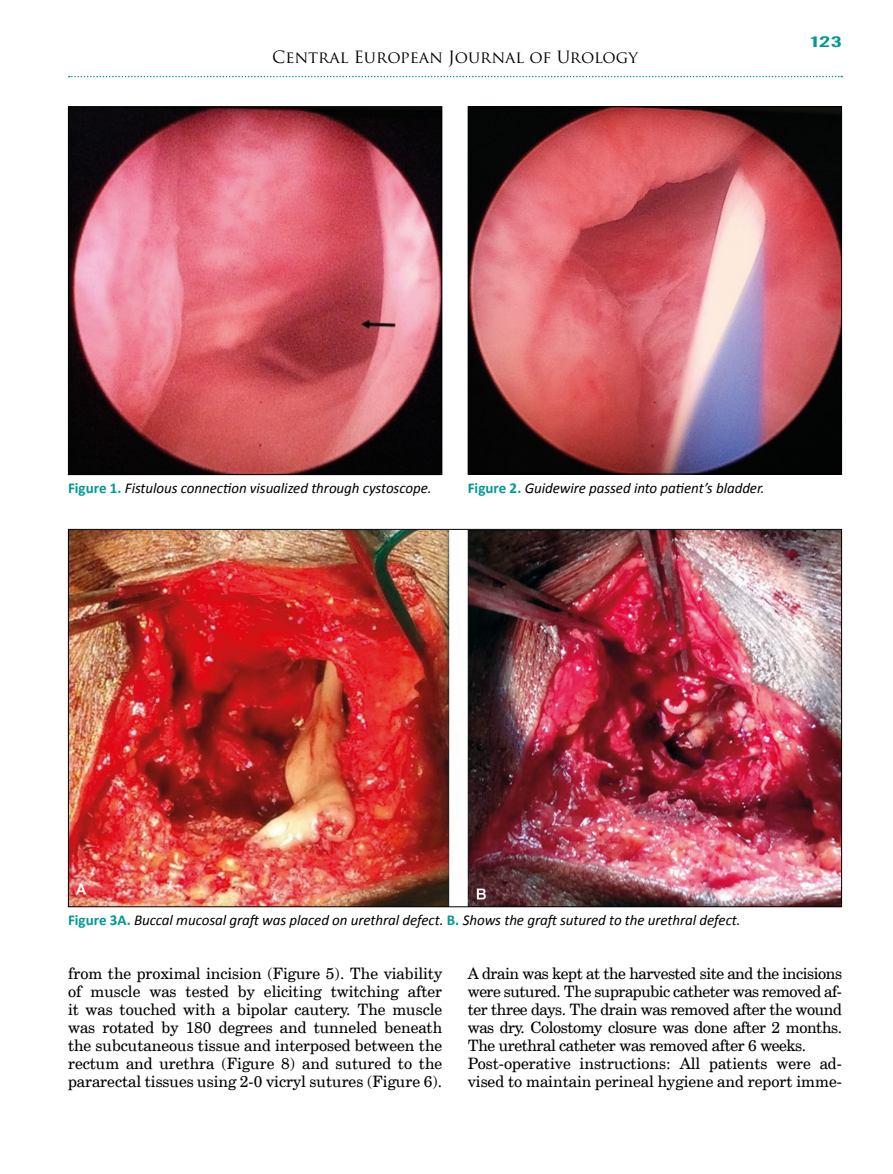
<style>
.page{position:relative;width:893px;height:1174px;background:#fff}
.page>*{position:absolute;margin:0;border:0;box-sizing:border-box;transform-origin:0 0}
.t1{font:16.5px "Trajan Pro";color:#000}
.t2{font:15.75px/18px "Cent Schbook EU";letter-spacing:-.025em;color:#000}
.t3{font:italic 15px "Calibri";letter-spacing:-.005em;color:#000}
.t4{font:15px "Alternate Gothic No 2 EU";color:#009a93;scale:2 1}
.s1{font-weight:700;font-style:normal;color:#009a93}
</style>
<div class="page">
<svg style="left:69px;top:76px;width:773px;height:1px"></svg>
<img style="left:70px;top:108px;width:370px;height:365px">
<div style="left:68px;top:106px;width:374px;height:369px;border:1px solid #000"></div>
<img style="left:70px;top:531px;width:770px;height:374px">
<img style="left:470px;top:108px;width:370px;height:364px">
<div style="left:468px;top:106px;width:374px;height:368px;border:1px solid #000"></div>
<p class="t1" style="left:272px;top:47px;width:367px">Central European Journal of Urology</p>
<p class="t4" style="left:811px;top:33px;width:17px">123</p>
<p class="t3" style="left:68px;top:478px;width:365px"><span class="s1">Figure 1.</span> Fistulous connection visualized through cystoscope.</p>
<p class="t3" style="left:468px;top:478px;width:298px"><span class="s1">Figure 2.</span> Guidewire passed into patient’s bladder.</p>
<p class="t3" style="left:68px;top:910px;width:674px"><span class="s1">Figure 3A.</span> Buccal mucosal graft was placed on urethral defect. <span class="s1">B.</span> Shows the graft sutured to the urethral defect.</p>
<p class="t2" style="left:68px;top:965px;width:376px;text-align:justify">from the proximal incision (Figure 5). The viability of muscle was tested by eliciting twitching after it was touched with a bipolar cautery. The muscle was rotated by 180 degrees and tunneled beneath the subcutaneous tissue and interposed between the rectum and urethra (Figure 8) and sutured to the pararectal tissues using 2-0 vicryl sutures (Figure 6).</p>
<p class="t2" style="left:468px;top:965px;width:376px">A drain was kept at the harvested site and the incisions were sutured. The suprapubic catheter was removed af&shy;ter three days. The drain was removed after the wound was dry. Colostomy closure was done after 2 months.<br>The urethral catheter was removed after 6 weeks.<br>Post-operative instructions: All patients were ad&shy;vised to maintain perineal hygiene and report imme-</p>
</div>
